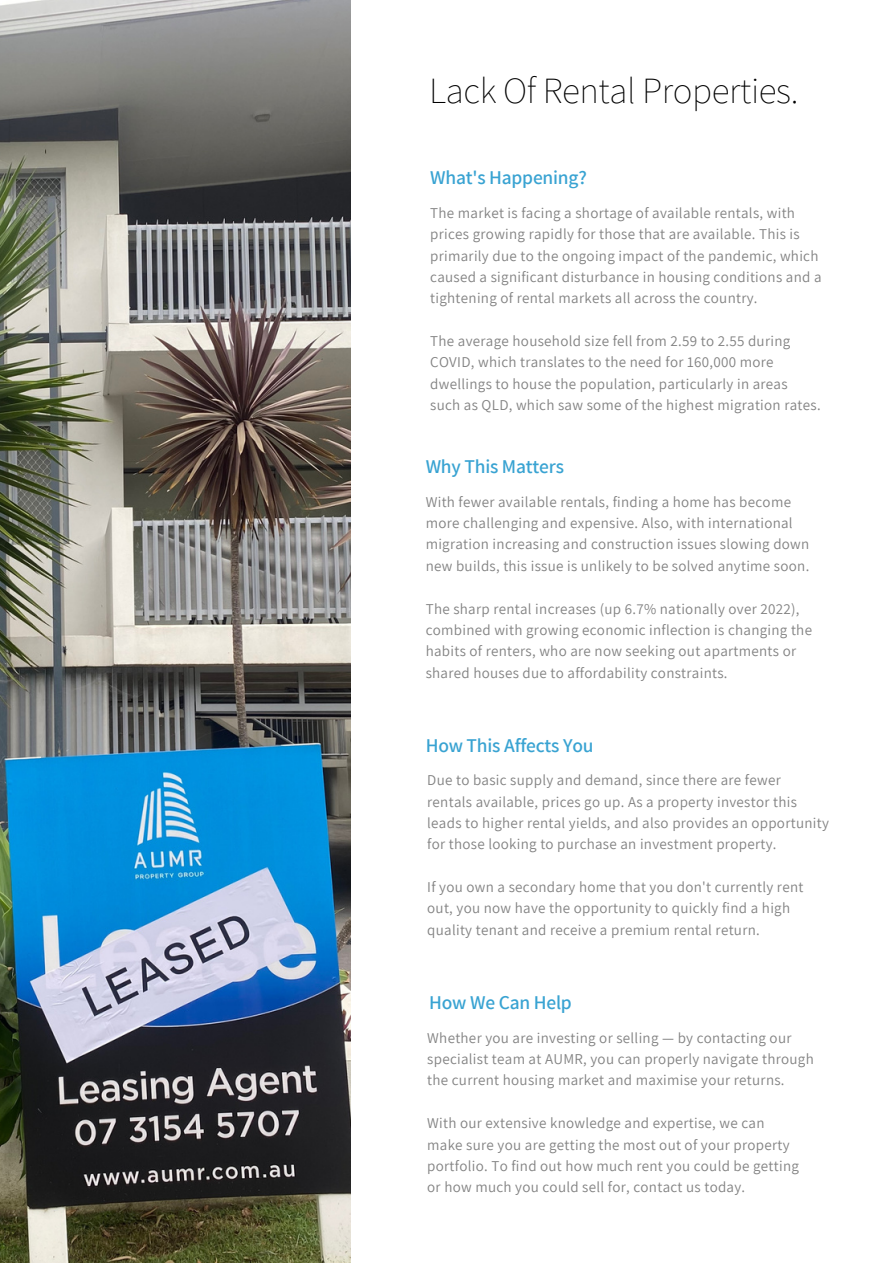
<style>
.page{position:relative;width:893px;height:1264px;background:#fff}
.page>*{position:absolute;margin:0;border:0;box-sizing:border-box;transform-origin:0 0}
.t1{font:200 37.05px "Assistant";letter-spacing:-.01em;color:#000}
.t2{font:600 19.5px "Assistant";letter-spacing:-.01em;color:#39a3d2}
.t3{font:15px/21.3px "Assistant";letter-spacing:.02em;color:#828282}
</style>
<div class="page">
<img style="left:0;top:0;width:350px;height:1262px">
<h1 class="t1" style="left:429px;top:65px;width:370px">Lack Of Rental Properties.</h1>
<h2 class="t2" style="left:430px;top:164px;width:158px">What's Happening?</h2>
<p class="t3" style="left:430px;top:202px;width:393px">The market is facing a shortage of available rentals, with prices growing rapidly for those that are available. This is primarily due to the ongoing impact of the pandemic, which caused a significant disturbance in housing conditions and a tightening of rental markets all across the country.</p>
<p class="t3" style="left:430px;top:330px;width:392px">The average household size fell from 2.59 to 2.55 during COVID, which translates to the need for 160,000 more dwellings to house the population, particularly in areas such as QLD, which saw some of the highest migration rates.</p>
<h2 class="t2" style="left:425px;top:453px;width:140px">Why This Matters</h2>
<p class="t3" style="left:425px;top:490px;width:385px">With fewer available rentals, finding a home has become more challenging and expensive. Also, with international migration increasing and construction issues slowing down new builds, this issue is unlikely to be solved anytime soon.</p>
<p class="t3" style="left:425px;top:597px;width:388px">The sharp rental increases (up 6.7% nationally over 2022), combined with growing economic inflection is changing the habits of renters, who are now seeking out apartments or shared houses due to affordability constraints.</p>
<h2 class="t2" style="left:425px;top:731px;width:169px">How This Affects You</h2>
<p class="t3" style="left:427px;top:769px;width:403px">Due to basic supply and demand, since there are fewer rentals available, prices go up. As a property investor this leads to higher rental yields, and also provides an opportunity for those looking to purchase an investment property.</p>
<p class="t3" style="left:427px;top:876px;width:377px">If you own a secondary home that you don't currently rent out, you now have the opportunity to quickly find a high quality tenant and receive a premium rental return.</p>
<h2 class="t2" style="left:429px;top:988px;width:144px">How We Can Help</h2>
<p class="t3" style="left:427px;top:1026px;width:388px">Whether you are investing or selling — by contacting our specialist team at AUMR, you can properly navigate through the current housing market and maximise your returns.</p>
<p class="t3" style="left:427px;top:1111px;width:373px">With our extensive knowledge and expertise, we can make sure you are getting the most out of your property portfolio. To find out how much rent you could be getting or how much you could sell for, contact us today.</p>
</div>
